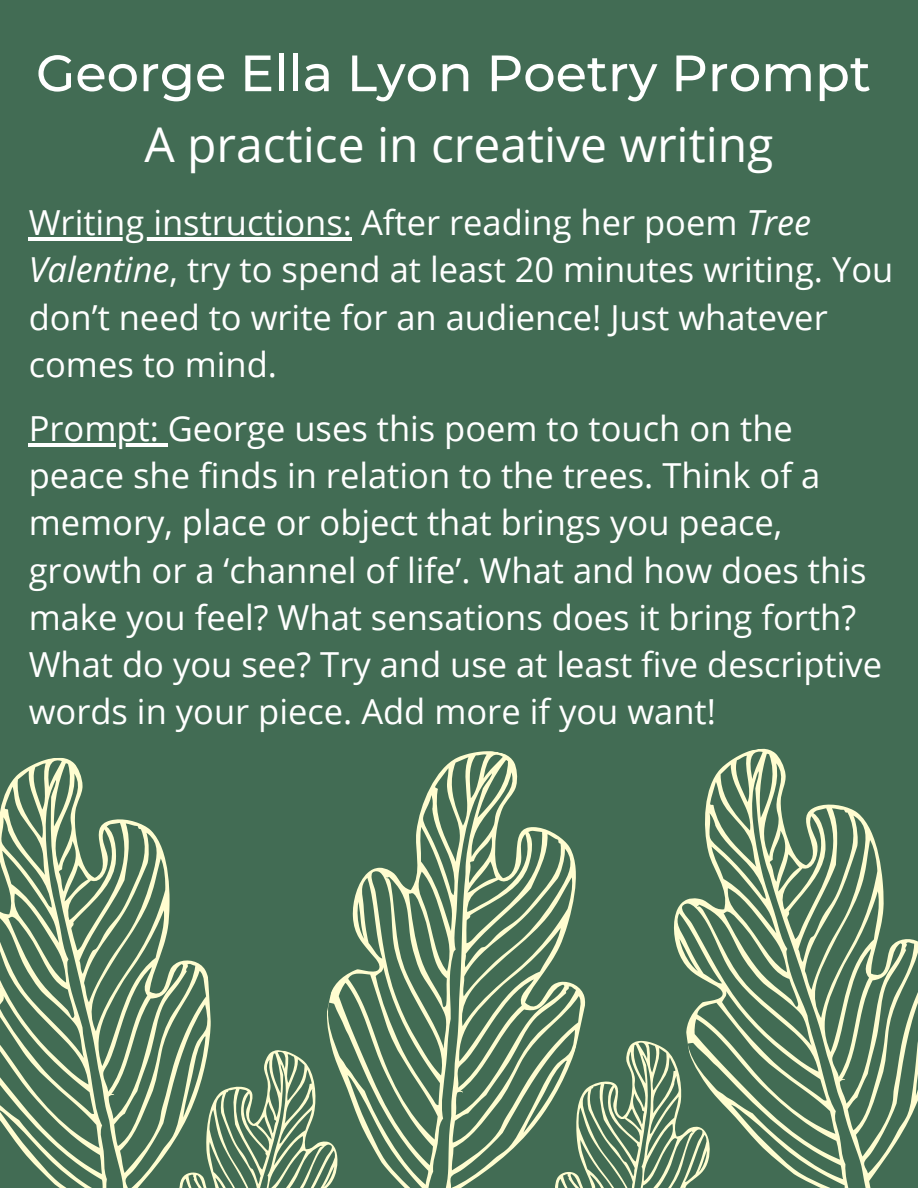
<style>
.page{position:relative;width:918px;height:1188px;background:#426c54}
.page>*{position:absolute;margin:0;border:0;box-sizing:border-box;transform-origin:0 0}
.t1{font:500 51px "Montserrat";color:#fff}
.t2{font:48px "Open Sans";color:#fff}
.t3{font:34.5px/47.2px "Open Sans";color:#fff}
.s1{font-style:italic}
</style>
<div class="page">
<svg style="left:0;top:758px;width:211px;height:430px"></svg>
<svg style="left:327px;top:751px;width:259px;height:437px"></svg>
<svg style="left:674px;top:748px;width:244px;height:440px"></svg>
<svg style="left:144px;top:1041px;width:207px;height:147px"></svg>
<svg style="left:555px;top:1041px;width:157px;height:147px"></svg>
<hr style="left:29px;top:237px;width:323px;height:4px;background:#fff">
<hr style="left:29px;top:443px;width:139px;height:4px;background:#fff">
<h1 class="t1" style="left:36px;top:42px;width:836px">George Ella Lyon Poetry Prompt</h1>
<h2 class="t2" style="left:144px;top:110px;width:631px">A practice in creative writing</h2>
<p class="t3" style="left:29px;top:198px;width:866px">Writing instructions: After reading her poem <span class="s1">Tree Valentine</span>, try to spend at least 20 minutes writing. You don’t need to write for an audience! Just whatever comes to mind.</p>
<p class="t3" style="left:29px;top:404px;width:855px">Prompt: George uses this poem to touch on the peace she finds in relation to the trees. Think of a memory, place or object that brings you peace, growth or a ‘channel of life’. What and how does this make you feel? What sensations does it bring forth?<br>What do you see? Try and use at least five descriptive words in your piece. Add more if you want!</p>
</div>
